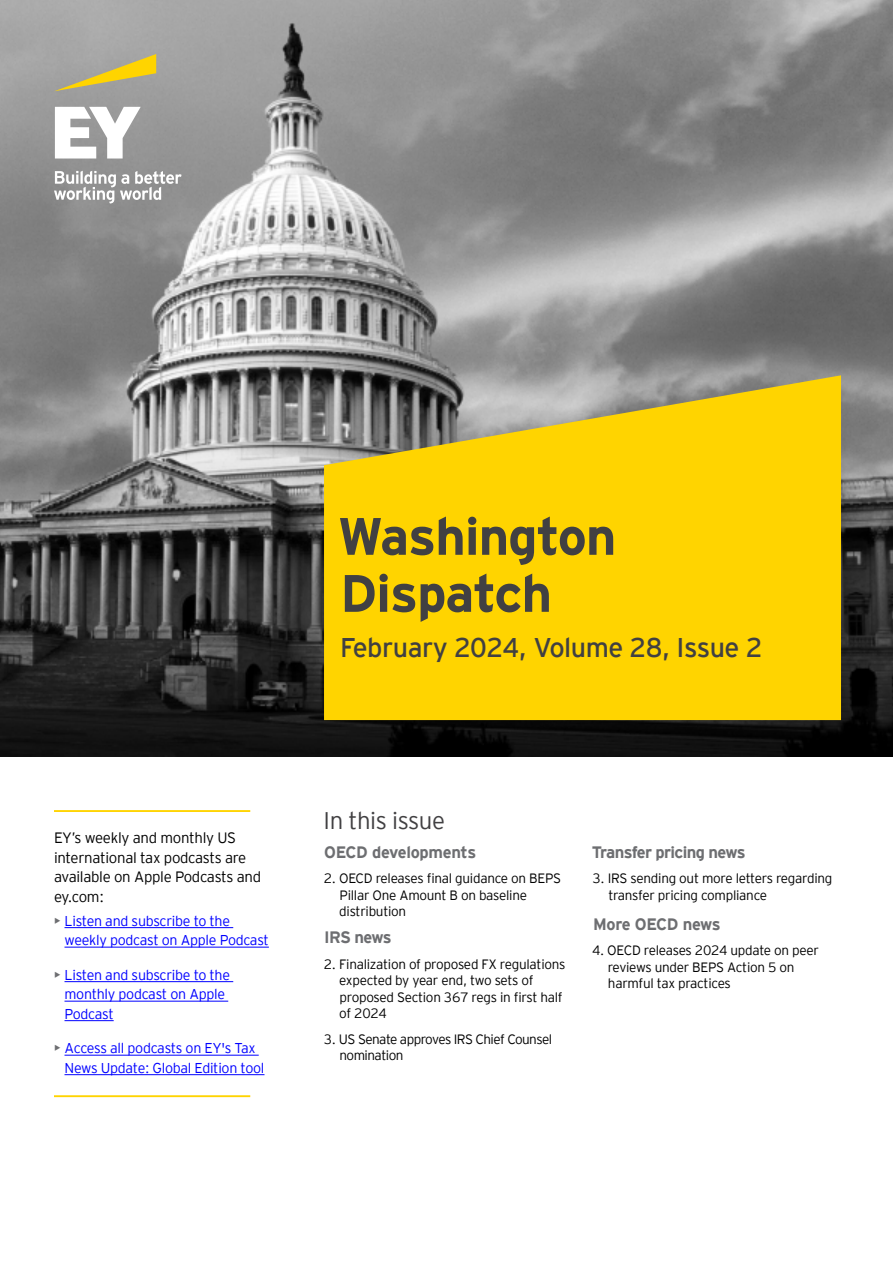
<style>
.page{position:relative;width:893px;height:1263px;background:#fff}
.page>*{position:absolute;margin:0;border:0;box-sizing:border-box;transform-origin:0 0}
.t1{font:700 52.5px/57px "EY Interstate";letter-spacing:-.02em;color:#414042}
.t2{font:27px "EY Interstate";letter-spacing:-.02em;color:#414042}
.t3{font:300 24px "EY Interstate";letter-spacing:-.02em;color:#414042}
.t4{font:700 16.5px "EY Interstate";letter-spacing:-.02em;color:#6d6e71}
.t5{font:700 16.5px "EY Interstate";letter-spacing:-.04em;color:#6d6e71}
.t6{font:300 15px/19.5px "EY Interstate";letter-spacing:-.02em;color:#000}
.t7{font:300 14.25px/19.5px "EY Interstate";letter-spacing:-.02em;color:#00f}
.t8{font:300 13.5px/16.5px "EY Interstate";letter-spacing:-.02em;color:#000}
.t9{font:300 13.5px/16.5px "EY Interstate";letter-spacing:-.04em;color:#000}
.s1{font-weight:400;color:#6d6e71}
</style>
<div class="page">
<img style="left:0;top:0;width:893px;height:756px">
<svg style="left:324px;top:375px;width:517px;height:345px;background:#efca13"></svg>
<hr style="left:54px;top:810px;width:196px;height:2px;background:#ffd400">
<hr style="left:64px;top:927px;width:169px;height:1px;background:#00f">
<hr style="left:64px;top:947px;width:205px;height:1px;background:#00f">
<hr style="left:64px;top:981px;width:169px;height:1px;background:#00f">
<hr style="left:64px;top:1001px;width:164px;height:1px;background:#00f">
<hr style="left:64px;top:1020px;width:50px;height:1px;background:#00f">
<hr style="left:64px;top:1055px;width:195px;height:1px;background:#00f">
<hr style="left:64px;top:1074px;width:200px;height:1px;background:#00f">
<hr style="left:54px;top:1095px;width:196px;height:2px;background:#ffd400">
<svg style="left:54px;top:54px;width:102px;height:37px;background:#baae77"></svg>
<svg style="left:54px;top:107px;width:128px;height:96px"></svg>
<h1 class="t1" style="left:337px;top:504px;width:281px">Washington<br>Dispatch</h1>
<h2 class="t2" style="left:340px;top:628px;width:424px">February 2024, Volume 28, Issue 2</h2>
<p class="t6" style="left:54px;top:827px;width:209px">EY’s weekly and monthly US international tax podcasts are available on Apple Podcasts and ey.com:</p>
<p class="t7" style="left:65px;top:910px;width:206px;text-indent:-11px"><span class="s1">•</span> Listen and subscribe to the weekly podcast on Apple Podcast</p>
<p class="t7" style="left:65px;top:964px;width:167px;text-indent:-11px"><span class="s1">•</span> Listen and subscribe to the monthly podcast on Apple<br>Podcast</p>
<p class="t7" style="left:65px;top:1038px;width:201px;text-indent:-11px"><span class="s1">•</span> Access all podcasts on EY's Tax<br>News Update: Global Edition tool</p>
<h3 class="t3" style="left:324px;top:804px;width:123px">In this issue</h3>
<p class="t4" style="left:324px;top:840px;width:154px">OECD developments</p>
<p class="t8" style="left:339px;top:869px;width:223px;text-indent:-15px">2. OECD releases final guidance on BEPS<br>Pillar One Amount B on baseline distribution</p>
<p class="t5" style="left:324px;top:926px;width:69px">IRS news</p>
<p class="t8" style="left:339px;top:955px;width:228px;text-indent:-15px">2. Finalization of proposed FX regulations expected by year end, two sets of proposed Section 367 regs in first half of 2024</p>
<p class="t9" style="left:339px;top:1030px;width:214px;text-indent:-16px">3. US Senate approves IRS Chief Counsel nomination</p>
<p class="t5" style="left:592px;top:840px;width:155px">Transfer pricing news</p>
<p class="t8" style="left:608px;top:869px;width:226px;text-indent:-16px">3. IRS sending out more letters regarding transfer pricing compliance</p>
<p class="t4" style="left:593px;top:912px;width:129px">More OECD news</p>
<p class="t8" style="left:608px;top:941px;width:213px;text-indent:-16px">4. OECD releases 2024 update on peer reviews under BEPS Action 5 on harmful tax practices</p>
</div>
